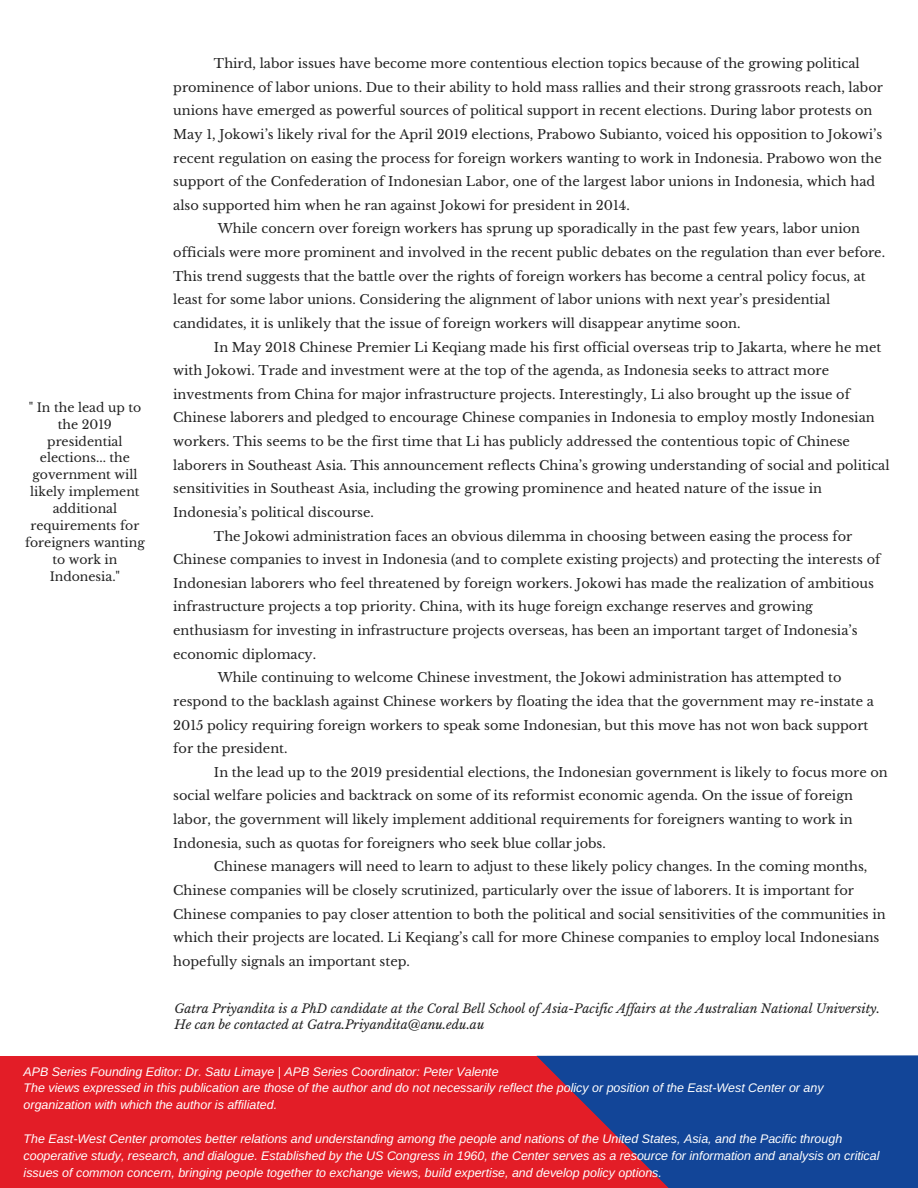
<style>
.page{position:relative;width:918px;height:1188px;background:#fff}
.page>*{position:absolute;margin:0;border:0;box-sizing:border-box;transform-origin:0 0}
.t1{font:12.9px "Libre Baskerville";color:#222}
.t2{font:italic 12.45px/16.8px "Arimo";color:#fff}
.t3{font:italic 12.45px/16.8px "Libre Baskerville";color:#222}
.t4{font:12.45px/16.8px "Libre Baskerville";color:#222;text-align:center}
</style>
<div class="page">
<div style="left:0;top:1056px;width:814px;height:132px;background:#e31d27"></div>
<svg style="left:536px;top:1055px;width:382px;height:133px;fill:#124598"></svg>
<p class="t4" style="left:25px;top:399px;width:121px">" In the lead up to the 2019 presidential elections... the government will likely implement additional requirements for foreigners wanting to work in<br>Indonesia."</p>
<p class="t1" style="left:214px;top:56px;width:647px">Third, labor issues have become more contentious election topics because of the growing political</p>
<p class="t1" style="left:173px;top:79px;width:711px">prominence of labor unions. Due to their ability to hold mass rallies and their strong grassroots reach, labor</p>
<p class="t1" style="left:173px;top:103px;width:701px">unions have emerged as powerful sources of political support in recent elections. During labor protests on</p>
<p class="t1" style="left:173px;top:126px;width:711px">May 1, Jokowi’s likely rival for the April 2019 elections, Prabowo Subianto, voiced his opposition to Jokowi’s</p>
<p class="t1" style="left:173px;top:150px;width:710px">recent regulation on easing the process for foreign workers wanting to work in Indonesia. Prabowo won the</p>
<p class="t1" style="left:173px;top:174px;width:703px">support of the Confederation of Indonesian Labor, one of the largest labor unions in Indonesia, which had</p>
<p class="t1" style="left:173px;top:197px;width:458px">also supported him when he ran against Jokowi for president in 2014.</p>
<p class="t1" style="left:218px;top:221px;width:644px">While concern over foreign workers has sprung up sporadically in the past few years, labor union</p>
<p class="t1" style="left:173px;top:245px;width:713px">officials were more prominent and involved in the recent public debates on the regulation than ever before.</p>
<p class="t1" style="left:173px;top:268px;width:694px">This trend suggests that the battle over the rights of foreign workers has become a central policy focus, at</p>
<p class="t1" style="left:173px;top:292px;width:659px">least for some labor unions. Considering the alignment of labor unions with next year’s presidential</p>
<p class="t1" style="left:173px;top:315px;width:569px">candidates, it is unlikely that the issue of foreign workers will disappear anytime soon.</p>
<p class="t1" style="left:214px;top:339px;width:669px">In May 2018 Chinese Premier Li Keqiang made his first official overseas trip to Jakarta, where he met</p>
<p class="t1" style="left:173px;top:363px;width:657px">with Jokowi. Trade and investment were at the top of the agenda, as Indonesia seeks to attract more</p>
<p class="t1" style="left:173px;top:386px;width:678px">investments from China for major infrastructure projects. Interestingly, Li also brought up the issue of</p>
<p class="t1" style="left:173px;top:410px;width:703px">Chinese laborers and pledged to encourage Chinese companies in Indonesia to employ mostly Indonesian</p>
<p class="t1" style="left:173px;top:434px;width:678px">workers. This seems to be the first time that Li has publicly addressed the contentious topic of Chinese</p>
<p class="t1" style="left:173px;top:457px;width:718px">laborers in Southeast Asia. This announcement reflects China’s growing understanding of social and political</p>
<p class="t1" style="left:173px;top:481px;width:650px">sensitivities in Southeast Asia, including the growing prominence and heated nature of the issue in</p>
<p class="t1" style="left:173px;top:504px;width:202px">Indonesia’s political discourse.</p>
<p class="t1" style="left:214px;top:528px;width:640px">The Jokowi administration faces an obvious dilemma in choosing between easing the process for</p>
<p class="t1" style="left:173px;top:552px;width:709px">Chinese companies to invest in Indonesia (and to complete existing projects) and protecting the interests of</p>
<p class="t1" style="left:173px;top:575px;width:702px">Indonesian laborers who feel threatened by foreign workers. Jokowi has made the realization of ambitious</p>
<p class="t1" style="left:173px;top:599px;width:641px">infrastructure projects a top priority. China, with its huge foreign exchange reserves and growing</p>
<p class="t1" style="left:173px;top:623px;width:686px">enthusiasm for investing in infrastructure projects overseas, has been an important target of Indonesia’s</p>
<p class="t1" style="left:173px;top:646px;width:145px">economic diplomacy.</p>
<p class="t1" style="left:218px;top:670px;width:625px">While continuing to welcome Chinese investment, the Jokowi administration has attempted to</p>
<p class="t1" style="left:173px;top:693px;width:702px">respond to the backlash against Chinese workers by floating the idea that the government may re-instate a</p>
<p class="t1" style="left:173px;top:717px;width:697px">2015 policy requiring foreign workers to speak some Indonesian, but this move has not won back support</p>
<p class="t1" style="left:173px;top:741px;width:116px">for the president.</p>
<p class="t1" style="left:214px;top:764px;width:675px">In the lead up to the 2019 presidential elections, the Indonesian government is likely to focus more on</p>
<p class="t1" style="left:173px;top:788px;width:681px">social welfare policies and backtrack on some of its reformist economic agenda. On the issue of foreign</p>
<p class="t1" style="left:173px;top:812px;width:681px">labor, the government will likely implement additional requirements for foreigners wanting to work in</p>
<p class="t1" style="left:173px;top:835px;width:434px">Indonesia, such as quotas for foreigners who seek blue collar jobs.</p>
<p class="t1" style="left:214px;top:859px;width:655px">Chinese managers will need to learn to adjust to these likely policy changes. In the coming months,</p>
<p class="t1" style="left:173px;top:882px;width:682px">Chinese companies will be closely scrutinized, particularly over the issue of laborers. It is important for</p>
<p class="t1" style="left:173px;top:906px;width:714px">Chinese companies to pay closer attention to both the political and social sensitivities of the communities in</p>
<p class="t1" style="left:173px;top:930px;width:708px">which their projects are located. Li Keqiang’s call for more Chinese companies to employ local Indonesians</p>
<p class="t1" style="left:173px;top:953px;width:238px">hopefully signals an important step.</p>
<p class="t3" style="left:174px;top:1000px;width:707px">Gatra Priyandita is a PhD candidate at the Coral Bell School of Asia-Pacific Af airs at the Australian National University.<br>He can be contacted at Gatra.Priyandita@anu.edu.au</p>
<p class="t2" style="left:24px;top:1063px;width:801px">APB Series Founding Editor: Dr. Satu Limaye | APB Series Coordinator: Peter Valente<br>The views expressed in this publication are those of the author and do not necessarily reflect the policy or position of the East-West Center or any organization with which the author is affiliated.</p>
<p class="t2" style="left:24px;top:1130px;width:857px">The East-West Center promotes better relations and understanding among the people and nations of the United States, Asia, and the Pacific through cooperative study, research, and dialogue. Established by the US Congress in 1960, the Center serves as a resource for information and analysis on critical issues of common concern, bringing people together to exchange views, build expertise, and develop policy options.</p>
</div>
